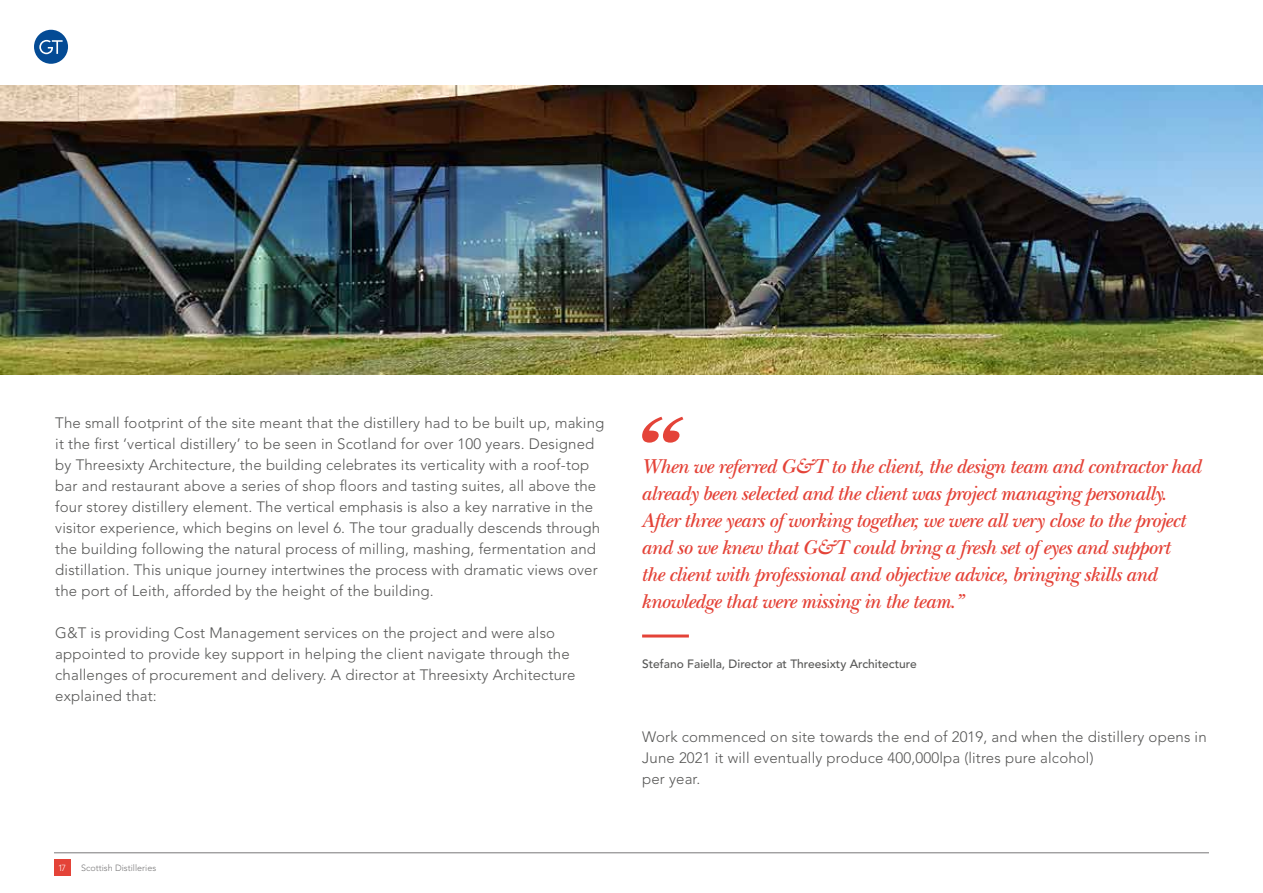
<style>
.page{position:relative;width:1263px;height:893px;background:#fff}
.page>*{position:absolute;margin:0;border:0;box-sizing:border-box;transform-origin:0 0}
.t1{font:italic 600 21px/27px "New Baskerville Std";letter-spacing:-.03em;color:#e44338}
.t2{font:300 15px/21px "Avenir LT Std";letter-spacing:.01em;color:#575756}
.t3{font:500 12px "Avenir LT Std";color:#575756}
.t4{font:300 9px "Avenir LT Std";color:#797879}
.t5{font:300 8.85px "Avenir LT Std";color:#fff}
</style>
<div class="page">
<hr style="left:54px;top:852px;width:1155px;height:1px;background:#797879">
<div style="left:54px;top:860px;width:16px;height:16px;background:#e44338"></div>
<svg style="left:34px;top:30px;width:34px;height:34px"></svg>
<img style="left:0;top:85px;width:1263px;height:289px">
<hr style="left:642px;top:634px;width:47px;height:3px;background:#e44338">
<svg style="left:642px;top:417px;width:41px;height:26px"></svg>
<p class="t2" style="left:55px;top:412px;width:551px">The small footprint of the site meant that the distillery had to be built up, making it the first ‘vertical distillery’ to be seen in Scotland for over 100 years. Designed by Threesixty Architecture, the building celebrates its verticality with a roof-top bar and restaurant above a series of shop floors and tasting suites, all above the four storey distillery element. The vertical emphasis is also a key narrative in the visitor experience, which begins on level 6. The tour gradually descends through the building following the natural process of milling, mashing, fermentation and distillation. This unique journey intertwines the process with dramatic views over the port of Leith, afforded by the height of the building.</p>
<p class="t2" style="left:55px;top:622px;width:522px">G&amp;T is providing Cost Management services on the project and were also appointed to provide key support in helping the client navigate through the challenges of procurement and delivery. A director at Threesixty Architecture explained that:</p>
<p class="t5" style="left:58px;top:863px;width:10px">17</p>
<p class="t4" style="left:81px;top:863px;width:77px">Scottish Distilleries</p>
<p class="t1" style="left:642px;top:453px;width:561px">When we referred G&amp;T to the client, the design team and contractor had already been selected and the client was project managing personally.<br>After three years of working together, we were all very close to the project and so we knew that G&amp;T could bring a fresh set of eyes and support<br>the client with professional and objective advice, bringing skills and knowledge that were missing in the team.”</p>
<p class="t3" style="left:642px;top:656px;width:276px">Stefano Faiella, Director at Threesixty Architecture</p>
<p class="t2" style="left:642px;top:726px;width:566px">Work commenced on site towards the end of 2019, and when the distillery opens in<br>June 2021 it will eventually produce 400,000lpa (litres pure alcohol)<br>per year.</p>
</div>
